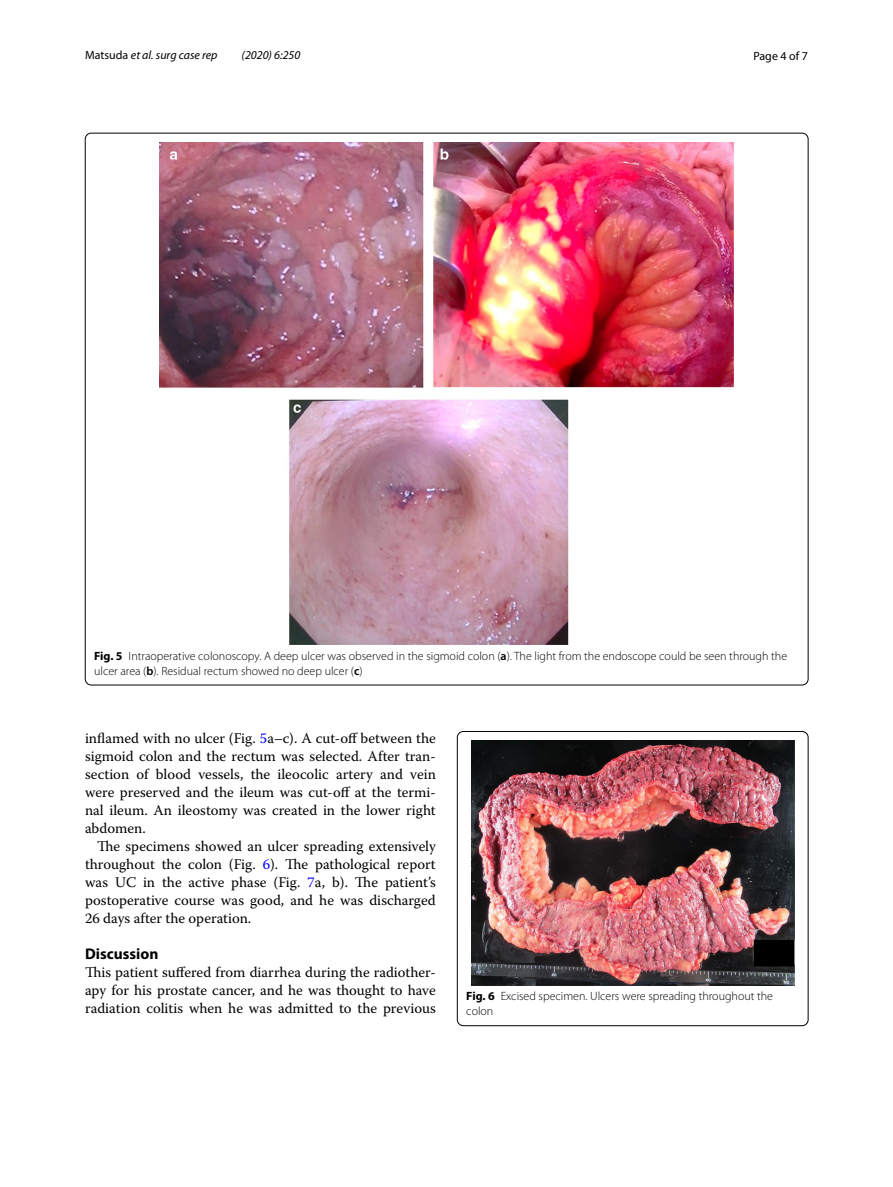
<style>
.page{position:relative;width:893px;height:1187px;background:#fff}
.page>*{position:absolute;margin:0;border:0;box-sizing:border-box;transform-origin:0 0}
.t1{font:700 15.45px "Myriad Pro";color:#000}
.t2{font:14.7px/18px "Warnock Pro";color:#000;text-align:justify}
.t3{font:300 12px/15px "Myriad Pro";color:#000}
.t4{font:italic 12px "Myriad Pro";color:#000}
.t5{font:12px "Myriad Pro";color:#000}
.s1{font-style:normal}
.s2{font-weight:700}
.s3{font-weight:600}
.s4{color:#00f}
</style>
<div class="page">
<img style="left:160px;top:142px;width:574px;height:502px">
<img style="left:471px;top:740px;width:323px;height:245px">
<div style="left:457px;top:731px;width:351px;height:294px;border:1px solid #000;border-radius:6px"></div>
<p class="t4" style="left:85px;top:48px;width:134px"><span class="s1">Matsuda</span> et al. surg case rep</p>
<p class="t4" style="left:242px;top:48px;width:60px">(2020) 6:250</p>
<p class="t5" style="left:753px;top:48px;width:56px">Page 4 of 7</p>
<p class="t3" style="left:94px;top:648px;width:694px"><span class="s2">Fig. 5</span> Intraoperative colonoscopy. A deep ulcer was observed in the sigmoid colon (<span class="s3">a</span>). The light from the endoscope could be seen through the ulcer area (<span class="s3">b</span>). Residual rectum showed no deep ulcer (<span class="s3">c</span>)</p>
<p class="t2" style="left:85px;top:729px;width:352px">inflamed with no ulcer (Fig. <span class="s4">5</span>a–c). A cut-off between the sigmoid colon and the rectum was selected. After tran&shy;section of blood vessels, the ileocolic artery and vein were preserved and the ileum was cut-off at the termi&shy;nal ileum. An ileostomy was created in the lower right abdomen.</p>
<p class="t2" style="left:85px;top:837px;width:352px;text-indent:12px">The specimens showed an ulcer spreading extensively throughout the colon (Fig. <span class="s4">6</span>). The pathological report was UC in the active phase (Fig. <span class="s4">7</span>a, b). The patient’s postoperative course was good, and he was discharged 26 days after the operation.</p>
<p class="t1" style="left:85px;top:943px;width:75px">Discussion</p>
<p class="t2" style="left:85px;top:963px;width:352px">This patient suffered from diarrhea during the radiother&shy;apy for his prostate cancer, and he was thought to have radiation colitis when he was admitted to the previous</p>
<p class="t3" style="left:466px;top:988px;width:308px"><span class="s2">Fig. 6</span> Excised specimen. Ulcers were spreading throughout the colon</p>
</div>
